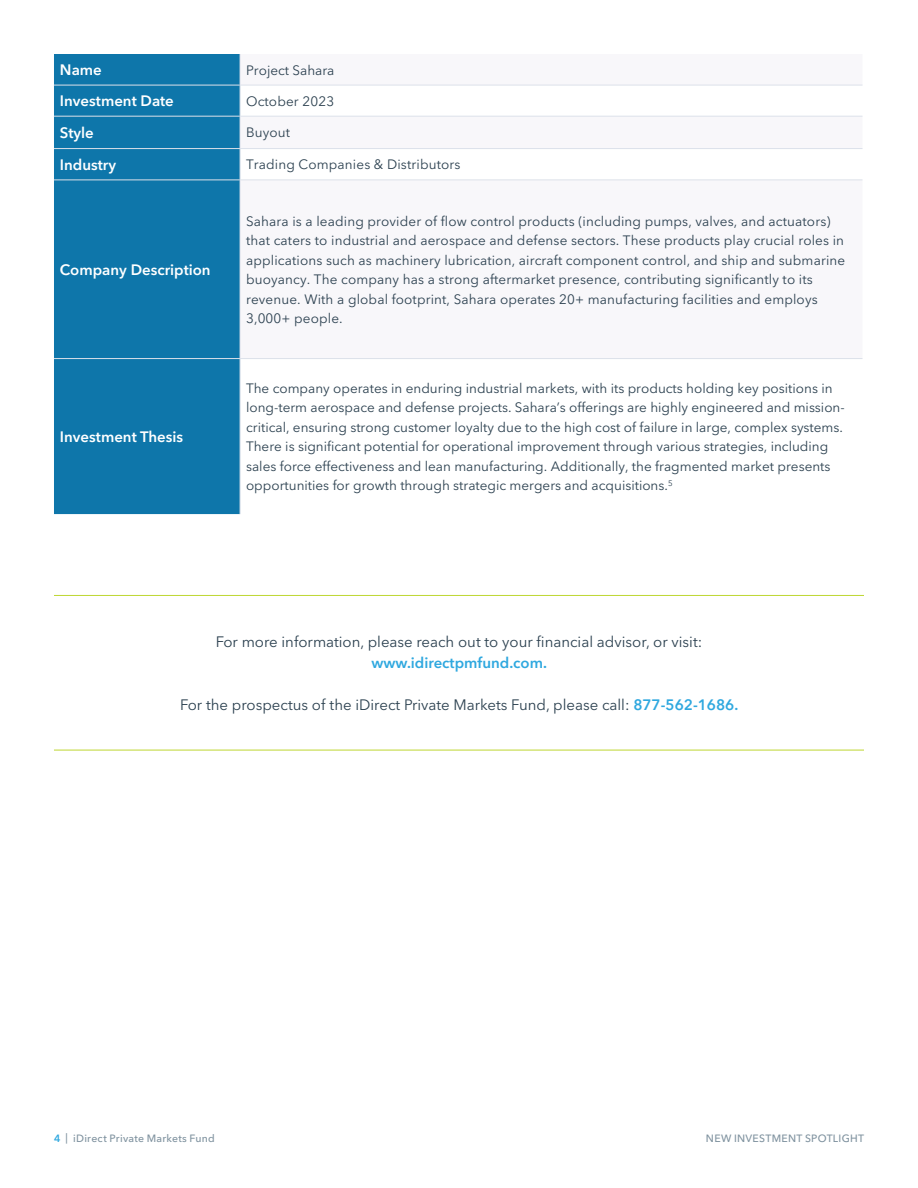
<style>
.page{position:relative;width:918px;height:1188px;background:#fff}
.page>*{position:absolute;margin:0;border:0;box-sizing:border-box;transform-origin:0 0}
.t1{font:15px "Avenir Next LT Pro";color:#2c4150}
.t2{font:600 15px "Avenir Next LT Pro";color:#fff}
.t3{font:600 15px "Avenir Next LT Pro";color:#2fa8df}
.Body_Copy{font:13.5px/19.5px "Avenir Next LT Pro";color:#2c4150}
.t4{font:500 10.5px "Avenir Next LT Pro";letter-spacing:.025em;color:#7f929f}
.s1{font-weight:600;color:#2fa8df}
</style>
<div class="page">
<hr style="left:54px;top:595px;width:810px;height:1px;background:#bed731">
<hr style="left:54px;top:750px;width:810px;height:1px;background:#bed731">
<div style="left:54px;top:54px;width:186px;height:460px;background:#0e76aa"></div>
<svg style="left:241px;top:84px;width:621px;height:96px"></svg>
<hr style="left:240px;top:54px;width:1px;height:31px;background:#dce1ea">
<hr style="left:54px;top:85px;width:186px;height:1px;background:#dce1ea">
<hr style="left:240px;top:85px;width:622px;height:1px;background:#dce1ea">
<hr style="left:240px;top:85px;width:1px;height:31px;background:#dce1ea">
<hr style="left:54px;top:116px;width:186px;height:1px;background:#dce1ea">
<hr style="left:240px;top:116px;width:622px;height:1px;background:#dce1ea">
<hr style="left:240px;top:117px;width:1px;height:31px;background:#dce1ea">
<hr style="left:54px;top:148px;width:186px;height:1px;background:#dce1ea">
<hr style="left:240px;top:148px;width:622px;height:1px;background:#dce1ea">
<hr style="left:240px;top:149px;width:1px;height:31px;background:#dce1ea">
<hr style="left:54px;top:180px;width:186px;height:1px;background:#dce1ea">
<hr style="left:240px;top:180px;width:622px;height:1px;background:#dce1ea">
<hr style="left:240px;top:180px;width:1px;height:178px;background:#dce1ea">
<hr style="left:54px;top:358px;width:186px;height:1px;background:#dce1ea">
<hr style="left:240px;top:358px;width:622px;height:1px;background:#dce1ea">
<hr style="left:240px;top:359px;width:1px;height:155px;background:#dce1ea">
<p class="t2" style="left:60px;top:61px;width:43px">Name</p>
<p class="Body_Copy" style="left:246px;top:60px;width:90px">Project Sahara</p>
<p class="t2" style="left:60px;top:92px;width:115px">Investment Date</p>
<p class="Body_Copy" style="left:246px;top:91px;width:90px">October 2023</p>
<p class="t2" style="left:60px;top:124px;width:35px">Style</p>
<p class="Body_Copy" style="left:246px;top:123px;width:46px">Buyout</p>
<p class="t2" style="left:60px;top:156px;width:58px">Industry</p>
<p class="Body_Copy" style="left:246px;top:155px;width:216px">Trading Companies &amp; Distributors</p>
<p class="t2" style="left:60px;top:261px;width:152px">Company Description</p>
<p class="t2" style="left:60px;top:428px;width:125px">Investment Thesis</p>
<p class="Body_Copy" style="left:246px;top:211px;width:601px">Sahara is a leading provider of flow control products (including pumps, valves, and actuators) that caters to industrial and aerospace and defense sectors. These products play crucial roles in applications such as machinery lubrication, aircraft component control, and ship and submarine buoyancy. The company has a strong aftermarket presence, contributing significantly to its revenue. With a global footprint, Sahara operates 20+ manufacturing facilities and employs 3,000+ people.</p>
<p class="Body_Copy" style="left:246px;top:378px;width:600px">The company operates in enduring industrial markets, with its products holding key positions in long-term aerospace and defense projects. Sahara’s offerings are highly engineered and mission&shy;critical, ensuring strong customer loyalty due to the high cost of failure in large, complex systems.<br>There is significant potential for operational improvement through various strategies, including sales force effectiveness and lean manufacturing. Additionally, the fragmented market presents opportunities for growth through strategic mergers and acquisitions.<sup>5</sup></p>
<p class="t1" style="left:216px;top:633px;width:488px">For more information, please reach out to your financial advisor, or visit:</p>
<p class="t3" style="left:371px;top:654px;width:177px">www.idirectpmfund.com.</p>
<p class="t1" style="left:180px;top:696px;width:560px">For the prospectus of the iDirect Private Markets Fund, please call: <span class="s1">877-562-1686.</span></p>
<p class="t4" style="left:54px;top:1132px;width:162px"><span class="s1">4</span> | iDirect Private Markets Fund</p>
<p class="t4" style="left:706px;top:1132px;width:160px">NEW INVESTMENT SPOTLIGHT</p>
</div>
